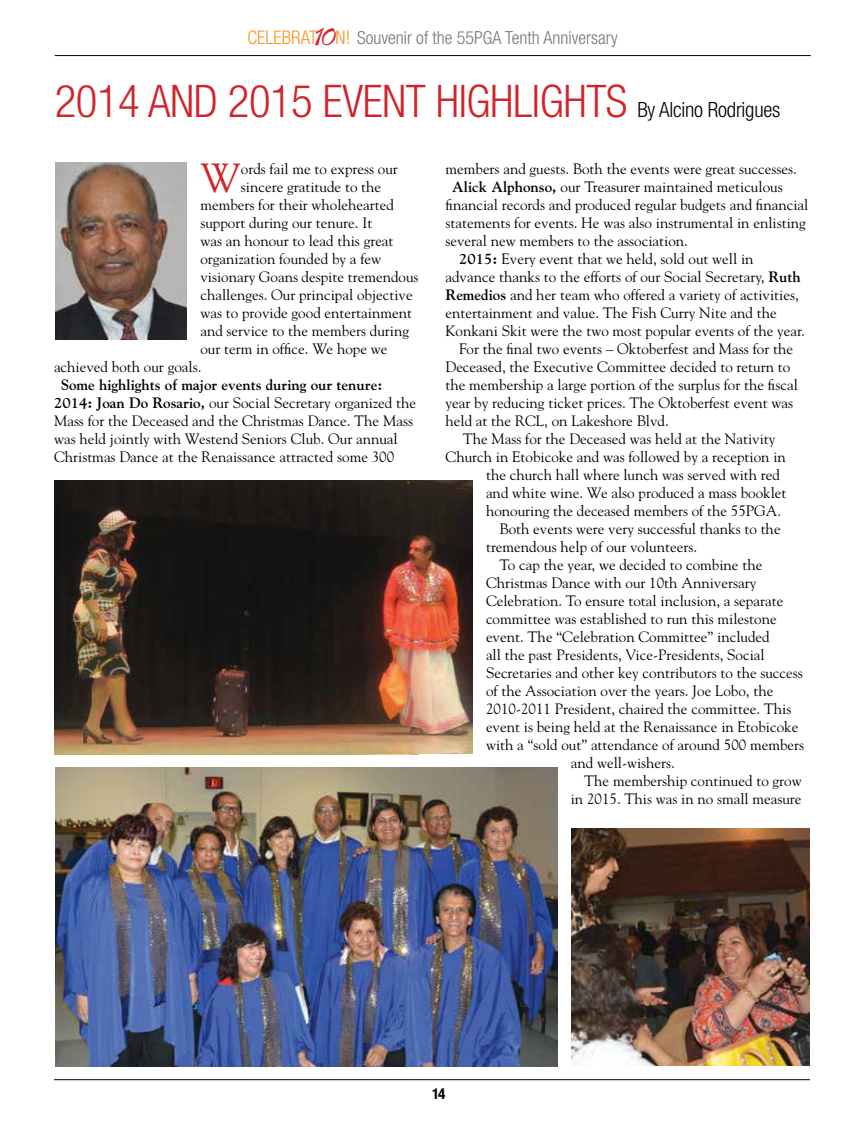
<style>
.page{position:relative;width:864px;height:1134px;background:#fff}
.page>*{position:absolute;margin:0;border:0;box-sizing:border-box;transform-origin:0 0}
.t1{font:300 condensed 45px "Helvetica Neue";letter-spacing:-.01em;color:#d2232a}
.t2{font:42.9px "Charme";color:#d2232a}
.t3{font:40.5px "Goudy";color:#d2232a}
.t4{font:300 condensed 18px "Helvetica Neue";color:#757779}
.t5{font:15px/18px "Goudy";color:#000}
.t6{font:700 condensed 15px "Helvetica Neue";color:#000}
.s1{font-size:18.9px;color:#f89521}
.s2{font-size:21px;color:#000}
.s3{font-weight:700}
</style>
<div class="page">
<hr style="left:54px;top:1079px;width:756px;height:1px;background:#000">
<hr style="left:55px;top:55px;width:756px;height:1px;background:#000">
<img style="left:56px;top:162px;width:131px;height:178px">
<img style="left:56px;top:767px;width:501px;height:299px">
<img style="left:571px;top:828px;width:239px;height:238px">
<img style="left:54px;top:481px;width:418px;height:272px">
<h2 class="t2" style="left:313px;top:14px;width:26px">10</h2>
<p class="t4" style="left:247px;top:27px;width:372px"><span class="s1">CELEBRAT N!</span> Souvenir of the 55PGA Tenth Anniversary</p>
<h1 class="t1" style="left:55px;top:75px;width:727px">2014 and 2015 Event Highlights <span class="s2">By Alcino Rodrigues</span></h1>
<h3 class="t3" style="left:200px;top:153px;width:42px">W</h3>
<p class="t5" style="left:241px;top:160px;width:159px">ords fail me to express our</p>
<p class="t5" style="left:241px;top:178px;width:142px">sincere gratitude to the</p>
<p class="t5" style="left:200px;top:196px;width:195px">members for their wholehearted</p>
<p class="t5" style="left:200px;top:214px;width:174px">support during our tenure. It</p>
<p class="t5" style="left:200px;top:232px;width:195px">was an honour to lead this great</p>
<p class="t5" style="left:200px;top:250px;width:182px">organization founded by a few</p>
<p class="t5" style="left:200px;top:268px;width:220px">visionary Goans despite tremendous</p>
<p class="t5" style="left:200px;top:286px;width:214px">challenges. Our principal objective</p>
<p class="t5" style="left:200px;top:304px;width:213px">was to provide good entertainment</p>
<p class="t5" style="left:200px;top:322px;width:210px">and service to the members during</p>
<p class="t5" style="left:200px;top:340px;width:189px">our term in office. We hope we</p>
<p class="t5" style="left:54px;top:358px;width:149px">achieved both our goals.</p>
<p class="t5" style="left:54px;top:376px;width:364px;text-indent:7px"><span class="s3">Some highlights of major events during our tenure:<br>2014: Joan Do Rosario,</span> our Social Secretary organized the Mass for the Deceased and the Christmas Dance. The Mass was held jointly with Westend Seniors Club. Our annual Christmas Dance at the Renaissance attracted some 300</p>
<p class="t5" style="left:446px;top:160px;width:353px">members and guests. Both the events were great successes.</p>
<p class="t5" style="left:452px;top:178px;width:332px"><span class="s3">Alick Alphonso,</span> our Treasurer maintained meticulous</p>
<p class="t5" style="left:446px;top:196px;width:364px">financial records and produced regular budgets and financial</p>
<p class="t5" style="left:446px;top:214px;width:362px">statements for events. He was also instrumental in enlisting</p>
<p class="t5" style="left:446px;top:232px;width:244px">several new members to the association.</p>
<p class="t5" style="left:459px;top:250px;width:296px"><span class="s3">2015:</span> Every event that we held, sold out well in</p>
<p class="t5" style="left:446px;top:268px;width:357px">advance thanks to the efforts of our Social Secretary, <span class="s3">Ruth</span></p>
<p class="t5" style="left:446px;top:286px;width:355px"><span class="s3">Remedios</span> and her team who offered a variety of activities,</p>
<p class="t5" style="left:446px;top:304px;width:333px">entertainment and value. The Fish Curry Nite and the</p>
<p class="t5" style="left:446px;top:322px;width:361px">Konkani Skit were the two most popular events of the year.</p>
<p class="t5" style="left:459px;top:340px;width:336px">For the final two events – Oktoberfest and Mass for the</p>
<p class="t5" style="left:446px;top:358px;width:346px">Deceased, the Executive Committee decided to return to</p>
<p class="t5" style="left:446px;top:376px;width:354px">the membership a large portion of the surplus for the fiscal</p>
<p class="t5" style="left:446px;top:394px;width:349px">year by reducing ticket prices. The Oktoberfest event was</p>
<p class="t5" style="left:446px;top:412px;width:225px">held at the RCL, on Lakeshore Blvd.</p>
<p class="t5" style="left:463px;top:430px;width:314px">The Mass for the Deceased was held at the Nativity</p>
<p class="t5" style="left:446px;top:448px;width:342px">Church in Etobicoke and was followed by a reception in</p>
<p class="t5" style="left:486px;top:466px;width:296px">the church hall where lunch was served with red</p>
<p class="t5" style="left:486px;top:484px;width:302px">and white wine. We also produced a mass booklet</p>
<p class="t5" style="left:486px;top:502px;width:297px">honouring the deceased members of the 55PGA.</p>
<p class="t5" style="left:500px;top:520px;width:283px">Both events were very successful thanks to the</p>
<p class="t5" style="left:486px;top:538px;width:213px">tremendous help of our volunteers.</p>
<p class="t5" style="left:500px;top:556px;width:264px">To cap the year, we decided to combine the</p>
<p class="t5" style="left:486px;top:574px;width:272px">Christmas Dance with our 10th Anniversary</p>
<p class="t5" style="left:486px;top:592px;width:299px">Celebration. To ensure total inclusion, a separate</p>
<p class="t5" style="left:486px;top:610px;width:292px">committee was established to run this milestone</p>
<p class="t5" style="left:486px;top:628px;width:285px">event. The “Celebration Committee” included</p>
<p class="t5" style="left:486px;top:646px;width:280px">all the past Presidents, Vice-Presidents, Social</p>
<p class="t5" style="left:486px;top:664px;width:318px">Secretaries and other key contributors to the success</p>
<p class="t5" style="left:486px;top:682px;width:289px">of the Association over the years. Joe Lobo, the</p>
<p class="t5" style="left:486px;top:700px;width:307px">2010-2011 President, chaired the committee. This</p>
<p class="t5" style="left:486px;top:718px;width:314px">event is being held at the Renaissance in Etobicoke</p>
<p class="t5" style="left:486px;top:736px;width:320px">with a “sold out” attendance of around 500 members</p>
<p class="t5" style="left:571px;top:754px;width:106px">and well-wishers.</p>
<p class="t5" style="left:584px;top:772px;width:219px">The membership continued to grow</p>
<p class="t5" style="left:571px;top:790px;width:232px">in 2015. This was in no small measure</p>
<p class="t6" style="left:432px;top:1085px;width:15px">14</p>
</div>
